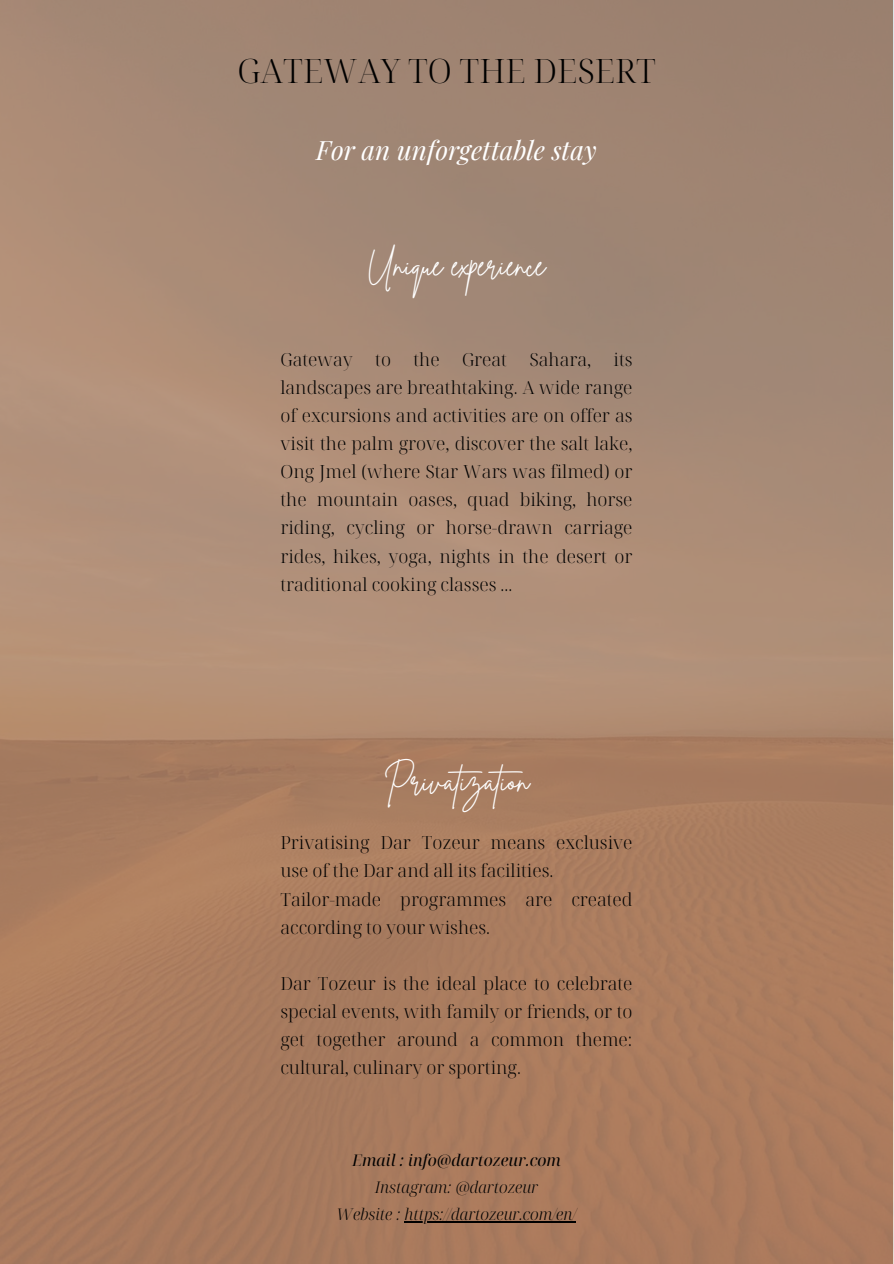
<style>
.page{position:relative;width:894px;height:1264px;background:#fff}
.page>*{position:absolute;margin:0;border:0;box-sizing:border-box;transform-origin:0 0}
.t1{font:300 33.6px "Noto Serif Display";color:#000}
.t2{font:30.6px "Brittany Signature";color:#fff}
.t3{font:italic 26.1px "Playfair Display";color:#fff}
.t4{font:300 18px/28.2px "Noto Serif Display";color:#000;text-align:justify}
.t5{font:italic 300 16.05px "Noto Serif Display";color:#000}
.t6{font:italic 16.05px "Noto Serif Display";color:#000}
</style>
<div class="page">
<img style="left:0;top:0;width:893px;height:1263px">
<hr style="left:404px;top:1221px;width:172px;height:1px;background:#000">
<h1 class="t1" style="left:237px;top:47px;width:420px">GATEWAY TO THE DESERT</h1>
<h4 class="t3" style="left:316px;top:131px;width:282px">For an unforgettable stay</h4>
<h3 class="t2" style="left:367px;top:245px;width:179px">Unique experience</h3>
<h2 class="t4" style="left:280px;top:344px;width:353px">Gateway to the Great Sahara, its landscapes are breathtaking. A wide range of excursions and activities are on offer as visit the palm grove, discover the salt lake, Ong Jmel (where Star Wars was filmed) or the mountain oases, quad biking, horse riding, cycling or horse-drawn carriage rides, hikes, yoga, nights in the desert or traditional cooking classes ...</h2>
<h4 class="t2" style="left:383px;top:760px;width:149px">Privatization</h4>
<h2 class="t4" style="left:280px;top:828px;width:353px;text-align:left">Privatising Dar Tozeur means exclusive use of the Dar and all its facilities.<br>Tailor-made programmes are created according to your wishes.</h2>
<h4 class="t4" style="left:280px;top:968px;width:353px">Dar Tozeur is the ideal place to celebrate special events, with family or friends, or to get together around a common theme: cultural, culinary or sporting.</h4>
<p class="t6" style="left:352px;top:1149px;width:210px">Email : info@dartozeur.com</p>
<p class="t5" style="left:375px;top:1176px;width:165px">Instagram: @dartozeur</p>
<p class="t5" style="left:336px;top:1203px;width:241px">Website : https://dartozeur.com/en/</p>
</div>
